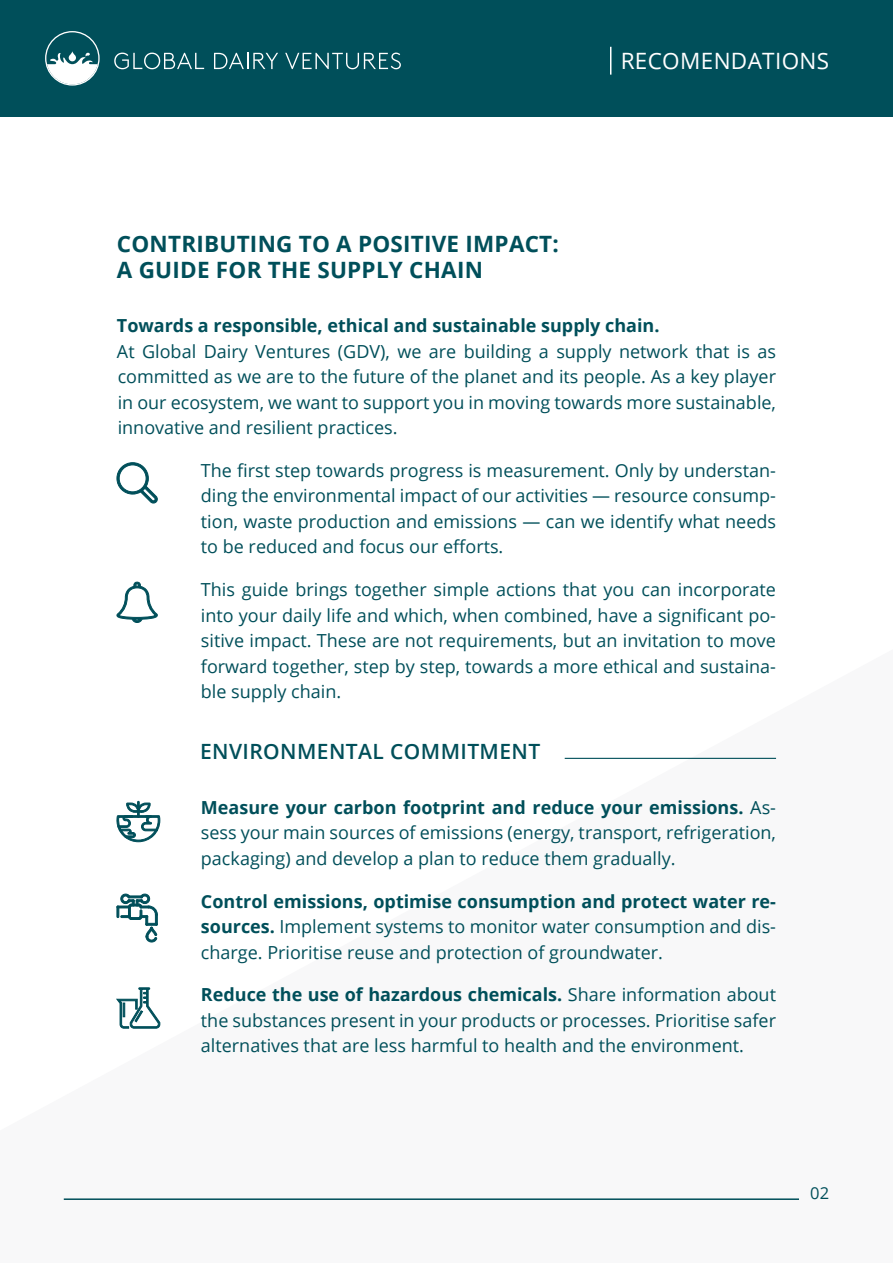
<style>
.page{position:relative;width:893px;height:1263px;background:#fff}
.page>*{position:absolute;margin:0;border:0;box-sizing:border-box;transform-origin:0 0}
.t1{font:700 22.5px/25.5px "Open Sans";letter-spacing:.01em;color:#004f5a}
.t2{font:22.5px "Open Sans";letter-spacing:.015em;color:#fff}
.t3{font:600 21px "Open Sans";letter-spacing:.02em;color:#004f5a}
.t4{font:18px/25.5px "Open Sans";color:#004f5a;text-align:justify}
.t5{font:700 18px "Open Sans";color:#004f5a}
.t6{font:16.5px "Open Sans";color:#004f5a}
.s1{font-weight:700}
</style>
<div class="page">
<hr style="left:64px;top:1198px;width:735px;height:2px;background:#004f5a">
<svg style="left:116px;top:581px;width:42px;height:42px"></svg>
<svg style="left:117px;top:462px;width:41px;height:42px"></svg>
<svg style="left:116px;top:801px;width:44px;height:41px"></svg>
<svg style="left:117px;top:893px;width:41px;height:49px"></svg>
<svg style="left:116px;top:987px;width:45px;height:42px"></svg>
<hr style="left:565px;top:758px;width:211px;height:1px;background:#004f5a">
<div style="left:0;top:0;width:893px;height:117px;background:#004f5a"></div>
<svg style="left:114px;top:53px;width:90px;height:16px"></svg>
<svg style="left:214px;top:53px;width:64px;height:16px"></svg>
<svg style="left:285px;top:53px;width:116px;height:16px"></svg>
<div style="left:45px;top:31px;width:55px;height:55px;border:1px solid #fff;border-radius:50%"></div>
<svg style="left:47px;top:51px;width:51px;height:33px"></svg>
<svg style="left:610px;top:47px;width:1px;height:28px"></svg>
<p class="t2" style="left:621px;top:46px;width:210px">RECOMENDATIONS</p>
<p class="t1" style="left:117px;top:231px;width:444px">CONTRIBUTING TO A POSITIVE IMPACT:<br>A GUIDE FOR THE SUPPLY CHAIN</p>
<p class="t5" style="left:117px;top:313px;width:544px">Towards a responsible, ethical and sustainable supply chain.</p>
<p class="t4" style="left:117px;top:338px;width:661px">At Global Dairy Ventures (GDV), we are building a supply network that is as committed as we are to the future of the planet and its people. As a key player in our ecosystem, we want to support you in moving towards more sustainable, innovative and resilient practices.</p>
<p class="t4" style="left:201px;top:457px;width:577px">The first step towards progress is measurement. Only by understan&shy;ding the environmental impact of our activities — resource consump&shy;tion, waste production and emissions — can we identify what needs to be reduced and focus our efforts.</p>
<p class="t4" style="left:201px;top:576px;width:577px">This guide brings together simple actions that you can incorporate into your daily life and which, when combined, have a significant po&shy;sitive impact. These are not requirements, but an invitation to move forward together, step by step, towards a more ethical and sustaina&shy;ble supply chain.</p>
<p class="t3" style="left:200px;top:737px;width:342px">ENVIRONMENTAL COMMITMENT</p>
<p class="t4" style="left:201px;top:794px;width:577px"><span class="s1">Measure your carbon footprint and reduce your emissions.</span> As&shy;sess your main sources of emissions (energy, transport, refrigeration, packaging) and develop a plan to reduce them gradually.</p>
<p class="t4" style="left:201px;top:888px;width:577px"><span class="s1">Control emissions, optimise consumption and protect water re&shy;sources.</span> Implement systems to monitor water consumption and dis&shy;charge. Prioritise reuse and protection of groundwater.</p>
<p class="t4" style="left:201px;top:981px;width:577px"><span class="s1">Reduce the use of hazardous chemicals.</span> Share information about the substances present in your products or processes. Prioritise safer alternatives that are less harmful to health and the environment.</p>
<p class="t6" style="left:810px;top:1182px;width:21px">02</p>
</div>
